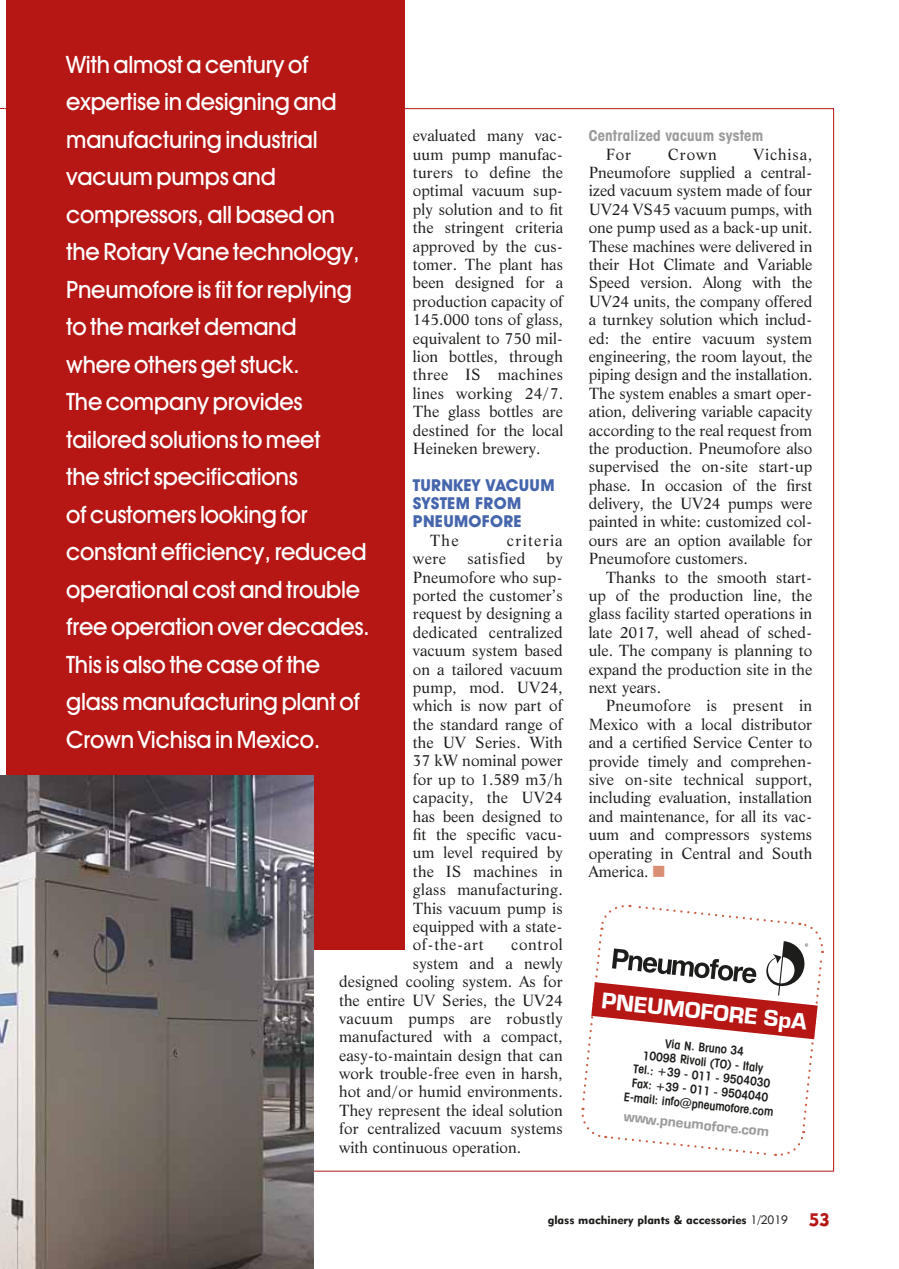
<style>
.page{position:relative;width:899px;height:1269px;background:#fff}
.page>*{position:absolute;margin:0;border:0;box-sizing:border-box;transform-origin:0 0}
.t1{font:500 24px/37.5px "Avant Garde IT Cby BT";letter-spacing:-.01em;color:#fff}
.t2{font:23.7px "Eurostile T Heav";color:#fff}
.t3{font:700 16.5px/18.5px "Avant Garde IT Cby BT";letter-spacing:.015em;color:#4565ad}
.t4{font:15.75px/18.5px "Life BT";color:#1d1d1b;text-align:justify}
.t5{font:15.75px "Life BT";letter-spacing:.02em;color:#1d1d1b}
.t6{font:15.75px "Life BT";letter-spacing:.03em;color:#1d1d1b}
.t7{font:15.75px "Life BT";letter-spacing:.075em;color:#1d1d1b}
.t8{font:15.75px "Life BT";letter-spacing:.05em;color:#1d1d1b}
.t9{font:15.75px "Life BT";letter-spacing:.04em;color:#1d1d1b}
.t10{font:700 condensed 15px "Avant Garde IT Cby BT";letter-spacing:.015em;color:#9d9c9c}
.t11{font:15px "Eurostile T Heav";color:#9d9c9c}
.t12{font:600 condensed 12px/14.2px "Avant Garde IT Cby BT";color:#1d1d1b;text-align:center}
.t13{font:12px "Geometric 415 BT Black A";color:#1d1d1b}
.s1{font-family:"Geometric 415 BT Lite A"}
.s2{font-size:17.85px;color:#b61715}
</style>
<div class="page">
<svg style="left:581px;top:904px;width:243px;height:252px"></svg>
<div style="left:6px;top:0;width:398px;height:949px;background:#b61715"></div>
<img style="left:0;top:775px;width:313px;height:493px">
<p class="t1" style="left:66px;top:48px;width:305px">With almost a century of expertise in designing and manufacturing industrial vacuum pumps and compressors, all based on the Rotary Vane technology,<br>Pneumofore is fit for replying to the market demand<br>where others get stuck.<br>The company provides tailored solutions to meet<br>the strict specifications<br>of customers looking for constant efficiency, reduced operational cost and trouble free operation over decades.<br>This is also the case of the glass manufacturing plant of<br>Crown Vichisa in Mexico.</p>
<p class="t4" style="left:413px;top:128px;width:152px">evaluated many vac&shy;uum pump manufac&shy;turers to define the optimal vacuum sup&shy;ply solution and to fit the stringent criteria approved by the cus&shy;tomer. The plant has been designed for a production capacity of 145.000 tons of glass, equivalent to 750 mil&shy;lion bottles, through three IS machines lines working 24/7.<br>The glass bottles are destined for the local Heineken brewery.</p>
<p class="t3" style="left:413px;top:477px;width:143px">TURNKEY VACUUM<br>SYSTEM FROM<br>PNEUMOFORE</p>
<p class="t4" style="left:430px;top:532px;width:30px">The</p>
<p class="t7" style="left:507px;top:534px;width:57px">criteria</p>
<p class="t4" style="left:413px;top:550px;width:35px">were</p>
<p class="t6" style="left:467px;top:552px;width:60px">satisfied</p>
<p class="t4" style="left:413px;top:550px;width:151px;text-indent:134px">by Pneumofore who sup&shy;ported the customer’s request by designing a dedicated centralized vacuum system based on a tailored vacuum pump, mod. UV24, which is now part of the standard range of the UV Series. With 37 kW nominal power for up to 1.589 m3/h capacity, the UV24 has been designed to fit the specific vacu&shy;um level required by the IS machines in glass manufacturing.<br>This vacuum pump is equipped with a state&shy;of-the-art</p>
<p class="t9" style="left:511px;top:938px;width:53px">control</p>
<p class="t4" style="left:413px;top:955px;width:151px">system and a newly</p>
<p class="t4" style="left:339px;top:973px;width:225px">designed cooling system. As for</p>
<p class="t4" style="left:339px;top:992px;width:225px">the entire UV Series, the UV24</p>
<p class="t5" style="left:339px;top:1011px;width:225px">vacuum pumps are robustly</p>
<p class="t4" style="left:339px;top:1028px;width:225px">manufactured with a compact,</p>
<p class="t4" style="left:339px;top:1047px;width:225px">easy-to-maintain design that can</p>
<p class="t4" style="left:339px;top:1065px;width:225px">work trouble-free even in harsh,</p>
<p class="t4" style="left:339px;top:1083px;width:225px">hot and/or humid environments.</p>
<p class="t4" style="left:339px;top:1102px;width:225px">They represent the ideal solution</p>
<p class="t4" style="left:339px;top:1120px;width:225px">for centralized vacuum systems</p>
<p class="t4" style="left:339px;top:1139px;width:183px">with continuous operation.</p>
<p class="t10" style="left:588px;top:130px;width:176px">Centralized vacuum system</p>
<p class="t4" style="left:605px;top:146px;width:27px">For</p>
<p class="t4" style="left:668px;top:146px;width:50px">Crown</p>
<p class="t8" style="left:753px;top:148px;width:60px">Vichisa,</p>
<p class="t4" style="left:588px;top:165px;width:225px">Pneumofore supplied a central-</p>
<p class="t4" style="left:588px;top:183px;width:225px">ized vacuum system made of four</p>
<p class="t4" style="left:588px;top:201px;width:225px">UV24 VS45 vacuum pumps, with</p>
<p class="t4" style="left:588px;top:220px;width:225px">one pump used as a back-up unit.</p>
<p class="t4" style="left:588px;top:238px;width:225px">These machines were delivered in</p>
<p class="t4" style="left:588px;top:256px;width:225px">their Hot Climate and Variable</p>
<p class="t4" style="left:588px;top:275px;width:225px">Speed version. Along with the</p>
<p class="t4" style="left:588px;top:293px;width:225px">UV24 units, the company offered</p>
<p class="t4" style="left:588px;top:312px;width:225px">a turnkey solution which includ-</p>
<p class="t4" style="left:588px;top:330px;width:225px">ed: the entire vacuum system</p>
<p class="t4" style="left:588px;top:348px;width:225px">engineering, the room layout, the</p>
<p class="t4" style="left:588px;top:367px;width:225px">piping design and the installation.</p>
<p class="t4" style="left:588px;top:385px;width:225px">The system enables a smart oper-</p>
<p class="t4" style="left:588px;top:404px;width:225px">ation, delivering variable capacity</p>
<p class="t4" style="left:588px;top:422px;width:225px">according to the real request from</p>
<p class="t4" style="left:588px;top:440px;width:225px">the production. Pneumofore also</p>
<p class="t4" style="left:588px;top:459px;width:225px">supervised the on-site start-up</p>
<p class="t4" style="left:588px;top:477px;width:225px">phase. In occasion of the first</p>
<p class="t4" style="left:588px;top:495px;width:225px">delivery, the UV24 pumps were</p>
<p class="t4" style="left:588px;top:514px;width:225px">painted in white: customized col-</p>
<p class="t4" style="left:588px;top:532px;width:225px">ours are an option available for</p>
<p class="t4" style="left:588px;top:551px;width:161px">Pneumofore customers.</p>
<p class="t4" style="left:605px;top:569px;width:208px">Thanks to the smooth start-</p>
<p class="t4" style="left:588px;top:587px;width:225px">up of the production line, the</p>
<p class="t4" style="left:588px;top:606px;width:225px">glass facility started operations in</p>
<p class="t4" style="left:588px;top:624px;width:225px">late 2017, well ahead of sched-</p>
<p class="t4" style="left:588px;top:642px;width:225px">ule. The company is planning to</p>
<p class="t4" style="left:588px;top:661px;width:225px">expand the production site in the</p>
<p class="t4" style="left:588px;top:679px;width:74px">next years.</p>
<p class="t5" style="left:605px;top:699px;width:208px">Pneumofore is present in</p>
<p class="t4" style="left:588px;top:716px;width:225px">Mexico with a local distributor</p>
<p class="t4" style="left:588px;top:734px;width:225px">and a certified Service Center to</p>
<p class="t4" style="left:588px;top:753px;width:225px">provide timely and comprehen-</p>
<p class="t4" style="left:588px;top:771px;width:225px">sive on-site technical support,</p>
<p class="t4" style="left:588px;top:789px;width:225px">including evaluation, installation</p>
<p class="t4" style="left:588px;top:808px;width:225px">and maintenance, for all its vac-</p>
<p class="t4" style="left:588px;top:826px;width:225px">uum and compressors systems</p>
<p class="t4" style="left:588px;top:845px;width:225px">operating in Central and South</p>
<p class="t4" style="left:588px;top:863px;width:61px">America.</p>
<p class="t2" style="left:603px;top:986px;width:208px;rotate:6deg">PNEUMOFORE SpA</p>
<p class="t12" style="left:630px;top:1032px;width:152px;rotate:6deg">Via N. Bruno 34<br>10098 Rivoli (TO) - Italy<br>Tel.: +39 - 011 - 9504030<br>Fax: +39 - 011 - 9504040<br>E-mail: info@pneumofore.com</p>
<p class="t11" style="left:625px;top:1107px;width:147px;rotate:6deg">www.pneumofore.com</p>
<p class="t13" style="left:547px;top:1212px;width:283px">glass machinery plants &amp; accessories <span class="s1">1/2019</span> <span class="s2">53</span></p>
</div>
